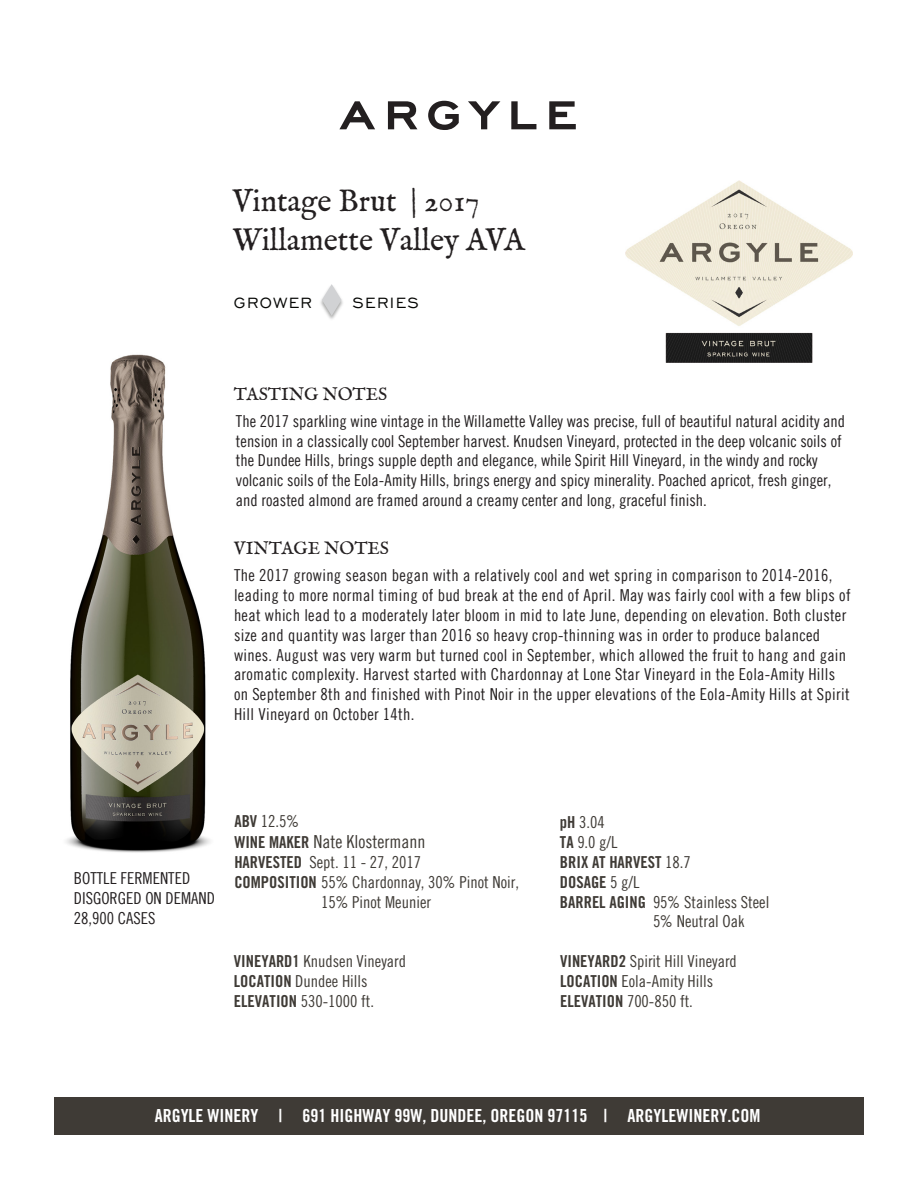
<style>
.page{position:relative;width:918px;height:1188px;background:#fff}
.page>*{position:absolute;margin:0;border:0;box-sizing:border-box;transform-origin:0 0}
.t1{font:31.5px/39.6px "IM FELL English Roman";color:#231f20}
.t2{font:19.05px "Engravers Gothic BT";letter-spacing:.075em;color:#050604}
.t3{font:18px "Trade Gothic Bold Cond Twenty";color:#fff}
.t4{font:18px "Trade Gothic Cond Eighteen";color:#3f3b36}
.t5{font:18px "IM FELL English Roman";color:#231f20}
.t6{font:18px "IM FELL English SC";color:#231f20}
.t7{font:16.5px/19.8px "Trade Gothic Cond Eighteen";letter-spacing:.02em;color:#231f20}
.t8{font:16.5px/19.8px "Trade Gothic Cond Eighteen";color:#231f20}
.t9{font:16.5px/19.8px "Trade Gothic Cond Eighteen";color:#3f3b36}
.t10{font:16.5px/19.8px "Trade Gothic Bold Cond Twenty";color:#3f3b36}
.s1{font-family:"Trade Gothic Bold Cond Twenty"}
.s2{font-family:"Trade Gothic Bold Cond Twenty";font-size:16.5px}
.s3{font-family:"Trade Gothic Cond Eighteen"}
</style>
<div class="page">
<img style="left:66px;top:354px;width:144px;height:499px">
<img style="left:625px;top:181px;width:227px;height:182px">
<div style="left:54px;top:1097px;width:809px;height:38px;background:#3f3b36"></div>
<img style="left:320px;top:299px;width:23px;height:20px">
<svg style="left:322px;top:284px;width:19px;height:32px"></svg>
<svg style="left:339px;top:101px;width:36px;height:28px"></svg>
<svg style="left:388px;top:101px;width:29px;height:28px"></svg>
<svg style="left:428px;top:101px;width:31px;height:29px"></svg>
<svg style="left:468px;top:101px;width:32px;height:28px"></svg>
<svg style="left:511px;top:101px;width:25px;height:28px"></svg>
<svg style="left:549px;top:101px;width:27px;height:28px"></svg>
<h1 class="t1" style="left:232px;top:181px;width:294px">Vintage Brut | 2017<br>Willamette Valley AVA</h1>
<p class="t2" style="left:234px;top:292px;width:80px">GROWER</p>
<p class="t2" style="left:352px;top:292px;width:68px">SERIES</p>
<p class="t5" style="left:234px;top:384px;width:155px">TASTING NOTES</p>
<p class="t8" style="left:236px;top:411px;width:611px">The 2017 sparkling wine vintage in the Willamette Valley was precise, full of beautiful natural acidity and tension in a classically cool September harvest. Knudsen Vineyard, protected in the deep volcanic soils of the Dundee Hills, brings supple depth and elegance, while Spirit Hill Vineyard, in the windy and rocky volcanic soils of the Eola-Amity Hills, brings energy and spicy minerality. Poached apricot, fresh ginger, and roasted almond are framed around a creamy center and long, graceful finish.</p>
<p class="t6" style="left:234px;top:538px;width:157px">VINTAGE NOTES</p>
<p class="t7" style="left:234px;top:565px;width:618px">The 2017 growing season began with a relatively cool and wet spring in comparison to 2014-2016, leading to more normal timing of bud break at the end of April. May was fairly cool with a few blips of heat which lead to a moderately later bloom in mid to late June, depending on elevation. Both cluster size and quantity was larger than 2016 so heavy crop-thinning was in order to produce balanced wines. August was very warm but turned cool in September, which allowed the fruit to hang and gain aromatic complexity. Harvest started with Chardonnay at Lone Star Vineyard in the Eola-Amity Hills on September 8th and finished with Pinot Noir in the upper elevations of the Eola-Amity Hills at Spirit Hill Vineyard on October 14th.</p>
<p class="t8" style="left:74px;top:868px;width:143px">BOTTLE FERMENTED<br>DISGORGED ON DEMAND<br>28,900 CASES</p>
<p class="t9" style="left:234px;top:811px;width:67px"><span class="s1">ABV</span> 12.5%</p>
<p class="t4" style="left:234px;top:831px;width:193px"><span class="s2">WINE MAKER</span> Nate Klostermann</p>
<p class="t9" style="left:234px;top:852px;width:188px"><span class="s1">HARVESTED</span> Sept. 11 - 27, 2017</p>
<p class="t9" style="left:234px;top:872px;width:286px"><span class="s1">COMPOSITION</span> 55% Chardonnay, 30% Pinot Noir,</p>
<p class="t9" style="left:321px;top:892px;width:111px">15% Pinot Meunier</p>
<p class="t9" style="left:560px;top:812px;width:59px"><span class="s1">pH</span> 3.04<br><span class="s1">TA</span> 9.0 g/L</p>
<p class="t10" style="left:560px;top:852px;width:133px">BRIX AT HARVEST <span class="s3">18.7<br></span>DOSAGE <span class="s3">5 g/L</span></p>
<p class="t9" style="left:653px;top:892px;width:118px;text-indent:-93px"><span class="s1">BARREL AGING</span> 95% Stainless Steel<br>5% Neutral Oak</p>
<p class="t9" style="left:234px;top:951px;width:174px"><span class="s1">VINEYARD1</span> Knudsen Vineyard<br><span class="s1">LOCATION</span> Dundee Hills<br><span class="s1">ELEVATION</span> 530-1000 ft.</p>
<p class="t9" style="left:560px;top:951px;width:178px"><span class="s1">VINEYARD2</span> Spirit Hill Vineyard<br><span class="s1">LOCATION</span> Eola-Amity Hills<br><span class="s1">ELEVATION</span> 700-850 ft.</p>
<p class="t3" style="left:155px;top:1105px;width:607px">ARGYLE WINERY | 691 HIGHWAY 99W, DUNDEE, OREGON 97115 | ARGYLEWINERY.COM</p>
</div>
